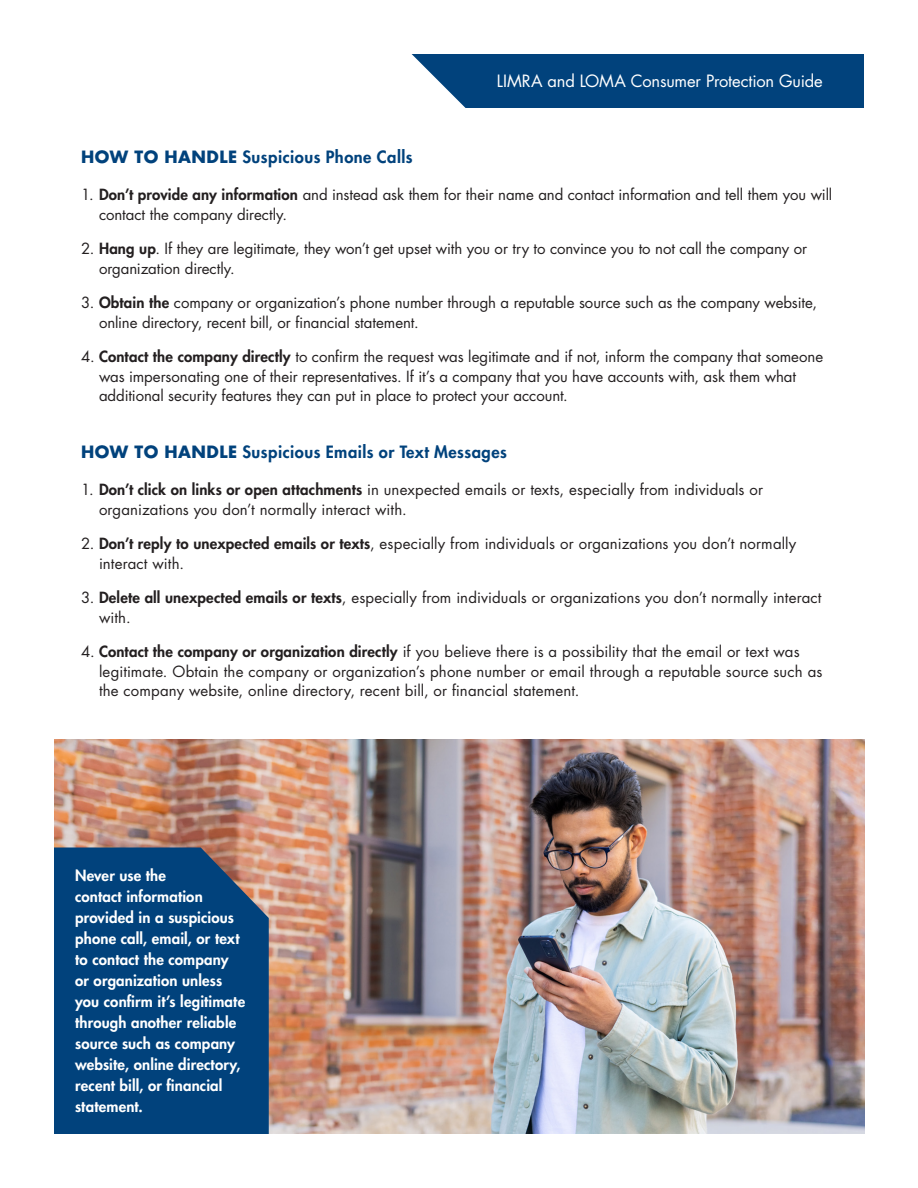
<style>
.page{position:relative;width:918px;height:1188px;background:#fff}
.page>*{position:absolute;margin:0;border:0;box-sizing:border-box;transform-origin:0 0}
.Blue_Subhead{font:800 16.5px "Futura Std";letter-spacing:.03em;color:#01427c}
.Text{font:16.5px "Futura Std";letter-spacing:-.01em;color:#fff}
.t1{font:15px/19.5px "Futura Std";color:#231f20}
.Text-2{font:800 15px/21px "Futura Std";letter-spacing:.01em;color:#fff}
.s1{font-weight:700}
.s2{font-weight:800}
</style>
<div class="page">
<img style="left:54px;top:740px;width:811px;height:394px">
<div style="left:412px;top:54px;width:452px;height:54px;background:#01427c"></div>
<div style="left:54px;top:848px;width:215px;height:286px;background:#01427c"></div>
<p class="Text" style="left:497px;top:71px;width:327px">LIMRA and LOMA Consumer Protection Guide</p>
<p class="Blue_Subhead" style="left:81px;top:146px;width:333px"><span class="s1">HOW TO HANDLE</span> Suspicious Phone Calls</p>
<p class="t1" style="left:99px;top:185px;width:735px;text-indent:-18px">1. <span class="s2">Don’t provide any information</span> and instead ask them for their name and contact information and tell them you will contact the company directly.</p>
<p class="t1" style="left:99px;top:239px;width:710px;text-indent:-18px">2. <span class="s2">Hang up</span>. If they are legitimate, they won’t get upset with you or try to convince you to not call the company or organization directly.</p>
<p class="t1" style="left:99px;top:293px;width:719px;text-indent:-18px">3. <span class="s2">Obtain the</span> company or organization’s phone number through a reputable source such as the company website, online directory, recent bill, or financial statement.</p>
<p class="t1" style="left:99px;top:347px;width:726px;text-indent:-18px">4. <span class="s2">Contact the company directly</span> to confirm the request was legitimate and if not, inform the company that someone was impersonating one of their representatives. If it’s a company that you have accounts with, ask them what additional security features they can put in place to protect your account.</p>
<p class="Blue_Subhead" style="left:81px;top:441px;width:427px"><span class="s1">HOW TO HANDLE</span> Suspicious Emails or Text Messages</p>
<p class="t1" style="left:99px;top:480px;width:666px;text-indent:-18px">1. <span class="s2">Don’t click on links or open attachments</span> in unexpected emails or texts, especially from individuals or organizations you don’t normally interact with.</p>
<p class="t1" style="left:99px;top:534px;width:699px;text-indent:-18px">2. <span class="s2">Don’t reply to unexpected emails or texts</span>, especially from individuals or organizations you don’t normally interact with.</p>
<p class="t1" style="left:99px;top:588px;width:724px;text-indent:-18px">3. <span class="s2">Delete all unexpected emails or texts</span>, especially from individuals or organizations you don’t normally interact with.</p>
<p class="t1" style="left:99px;top:642px;width:725px;text-indent:-18px">4. <span class="s2">Contact the company or organization directly</span> if you believe there is a possibility that the email or text was legitimate. Obtain the company or organization’s phone number or email through a reputable source such as the company website, online directory, recent bill, or financial statement.</p>
<p class="Text-2" style="left:75px;top:865px;width:92px">Never use the</p>
<p class="Text-2" style="left:75px;top:886px;width:172px">contact information provided in a suspicious phone call, email, or text to contact the company or organization unless you confirm it’s legitimate through another reliable source such as company website, online directory, recent bill, or financial statement.</p>
</div>
